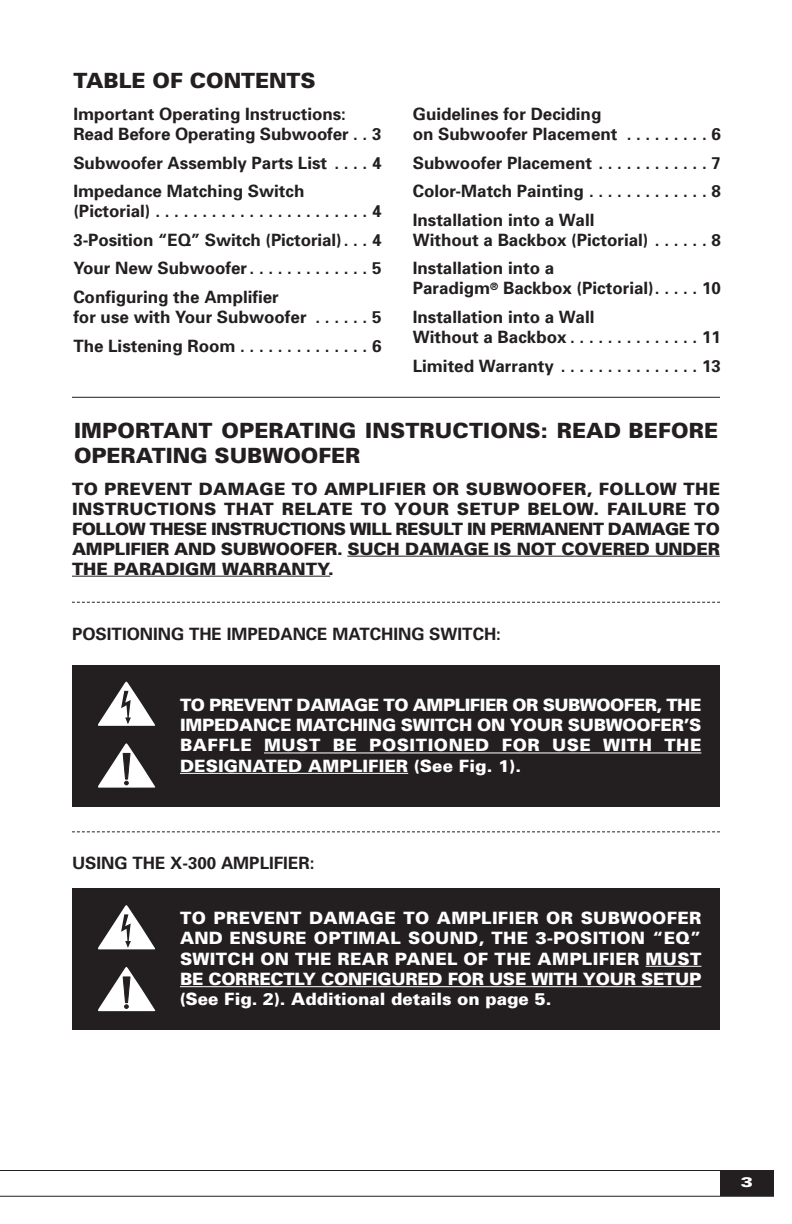
<style>
.page{position:relative;width:792px;height:1224px;background:#fff}
.page>*{position:absolute;margin:0;border:0;box-sizing:border-box;transform-origin:0 0}
.t1{font:900 21px/25.2px "Univers";letter-spacing:.005em;color:#231f20}
.t2{font:700 17px/28.6px "Univers";color:#231f20}
.t3{font:900 17px/20.4px "Univers";color:#fff;text-align:justify}
.t4{font:900 17px/20px "Univers";letter-spacing:-.01em;color:#231f20;text-align:justify}
.t5{font:900 14px "Univers";color:#fff;scale:1.3 1}
</style>
<div class="page">
<div style="left:72px;top:889px;width:648px;height:141px;background:#231f20"></div>
<hr style="left:646px;top:966px;width:55px;height:1px;background:#fff">
<hr style="left:180px;top:986px;width:521px;height:1px;background:#fff">
<svg style="left:98px;top:967px;width:58px;height:45px"></svg>
<svg style="left:98px;top:905px;width:58px;height:45px"></svg>
<hr style="left:72px;top:397px;width:648px;height:1px;background:#231f20">
<div style="left:72px;top:665px;width:648px;height:141px;background:#231f20"></div>
<hr style="left:347px;top:556px;width:373px;height:1px;background:#231f20">
<hr style="left:72px;top:576px;width:258px;height:1px;background:#231f20">
<hr style="left:264px;top:752px;width:437px;height:1px;background:#fff">
<hr style="left:180px;top:773px;width:228px;height:1px;background:#fff">
<svg style="left:72px;top:602px;width:648px;height:1px"></svg>
<svg style="left:72px;top:831px;width:648px;height:1px"></svg>
<svg style="left:98px;top:743px;width:58px;height:45px"></svg>
<svg style="left:98px;top:681px;width:58px;height:45px"></svg>
<div style="left:720px;top:1171px;width:54px;height:25px;background:#231f20"></div>
<hr style="left:0;top:1196px;width:774px;height:1px;background:#231f20">
<hr style="left:0;top:1170px;width:774px;height:1px;background:#231f20">
<p class="t1" style="left:73px;top:70px;width:244px">TABLE OF CONTENTS</p>
<p class="t2" style="left:73px;top:105px;width:310px;line-height:20px">Important Operating Instructions:<br>Read Before Operating Subwoofer . . 3</p>
<p class="t2" style="left:73px;top:150px;width:310px">Subwoofer Assembly Parts List . . . . 4<br>Impedance Matching Switch</p>
<p class="t2" style="left:73px;top:198px;width:310px;text-align:justify">(Pictorial) . . . . . . . . . . . . . . . . . . . . . . . 4<br>3-Position “EQ” Switch (Pictorial). . . 4<br>Your New Subwoofer . . . . . . . . . . . . . 5<br>Configuring the Amplifier</p>
<p class="t2" style="left:73px;top:304px;width:310px">for use with Your Subwoofer . . . . . . 5<br>The Listening Room . . . . . . . . . . . . . . 6</p>
<p class="t2" style="left:413px;top:105px;width:310px;line-height:20px">Guidelines for Deciding<br>on S ubwoofer Placement . . . . . . . . . 6</p>
<p class="t2" style="left:413px;top:150px;width:310px;text-align:justify">Subwoofer Placement . . . . . . . . . . . . 7<br>Color-Match Painting . . . . . . . . . . . . . 8<br>Installation into a Wall</p>
<p class="t2" style="left:413px;top:227px;width:310px">Without a Backbox (Pictorial) . . . . . . 8<br>Installation into a</p>
<p class="t2" style="left:413px;top:276px;width:310px">Paradigm<sup>®</sup> Backbox (Pictorial). . . . . 10<br>Installation into a Wall</p>
<p class="t2" style="left:413px;top:324px;width:310px">Without a Backbox . . . . . . . . . . . . . . 11<br>Limited Warranty . . . . . . . . . . . . . . . 13</p>
<p class="t1" style="left:74px;top:420px;width:646px">IMPORTANT OPERATING INSTRUCTIONS: READ BEFORE<br>OPERATING SUBWOOFER</p>
<p class="t4" style="left:72px;top:480px;width:650px">TO PREVENT DAMAGE TO AMPLIFIER OR SUBWOOFER, FOLLOW THE INSTRUCTIONS THAT RELATE TO YOUR SETUP BELOW. FAILURE TO FOLLOW THESE INSTRUCTIONS WILL RESULT IN PERMANENT DAMAGE TO AMPLIFIER AND SUBWOOFER. SUCH DAMAGE IS NOT COVERED UNDER THE PARADIGM WARRANTY.</p>
<p class="t2" style="left:72px;top:621px;width:431px">POSITIONING THE IMPEDANCE MATCHING SWITCH:</p>
<p class="t3" style="left:180px;top:696px;width:523px">TO PREVENT DAMAGE TO AMPLIFIER OR SUBWOOFER, THE IMPEDANCE MATCHING SWITCH ON YOUR SUBWOOFER’S BAFFLE MUST BE POSITIONED FOR USE WITH THE DESIGNATED AMPLIFIER (See Fig. 1).</p>
<p class="t2" style="left:72px;top:850px;width:244px">USING THE X-300 AMPLIFIER:</p>
<p class="t3" style="left:180px;top:909px;width:523px">TO PREVENT DAMAGE TO AMPLIFIER OR SUBWOOFER AND ENSURE OPTIMAL SOUND, THE 3-POSITION “EQ” SWITCH ON THE REAR PANEL OF THE AMPLIFIER MUST BE CORRECTLY CONFIGURED FOR USE WITH YOUR SETUP (See Fig. 2). Additional details on page 5.</p>
<p class="t5" style="left:741px;top:1177px;width:11px">3</p>
</div>
